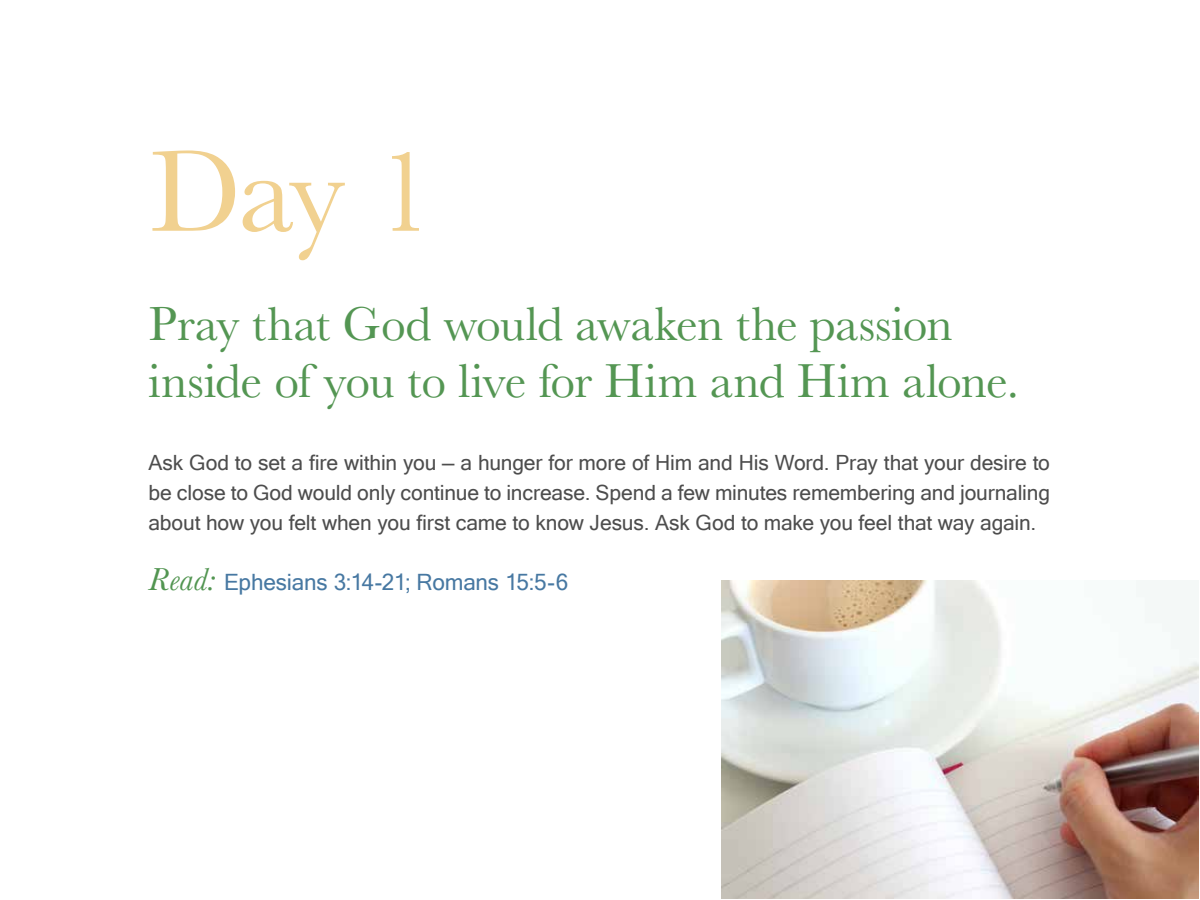
<style>
.page{position:relative;width:1200px;height:900px;background:#fff}
.page>*{position:absolute;margin:0;border:0;box-sizing:border-box;transform-origin:0 0}
.t1{font:120px "Baskerville";color:#f1d190}
.t2{font:49.5px/57px "Baskerville";letter-spacing:-.015em;color:#549653}
.t3{font:22.5px "Microsoft Sans Serif";letter-spacing:-.01em;color:#4778a2}
.t4{font:21px/30px "Microsoft Sans Serif";letter-spacing:-.005em;color:#4d4d4d;text-align:justify}
.s1{font-family:"Baskerville";font-style:italic;font-size:33px;color:#529551}
</style>
<div class="page">
<img style="left:722px;top:581px;width:477px;height:318px">
<h1 class="t1" style="left:150px;top:115px;width:286px">Day 1</h1>
<h2 class="t2" style="left:148px;top:296px;width:872px">Pray that God would awaken the passion inside of you to live for Him and Him alone.</h2>
<p class="t4" style="left:148px;top:447px;width:903px">Ask God to set a fire within you — a hunger for more of Him and His Word. Pray that your desire to be close to God would only continue to increase. Spend a few minutes remembering and journaling about how you felt when you first came to know Jesus. Ask God to make you feel that way again.</p>
<p class="t3" style="left:148px;top:569px;width:421px"><span class="s1">Read:</span> Ephesians 3:14-21; Romans 15:5-6</p>
</div>
